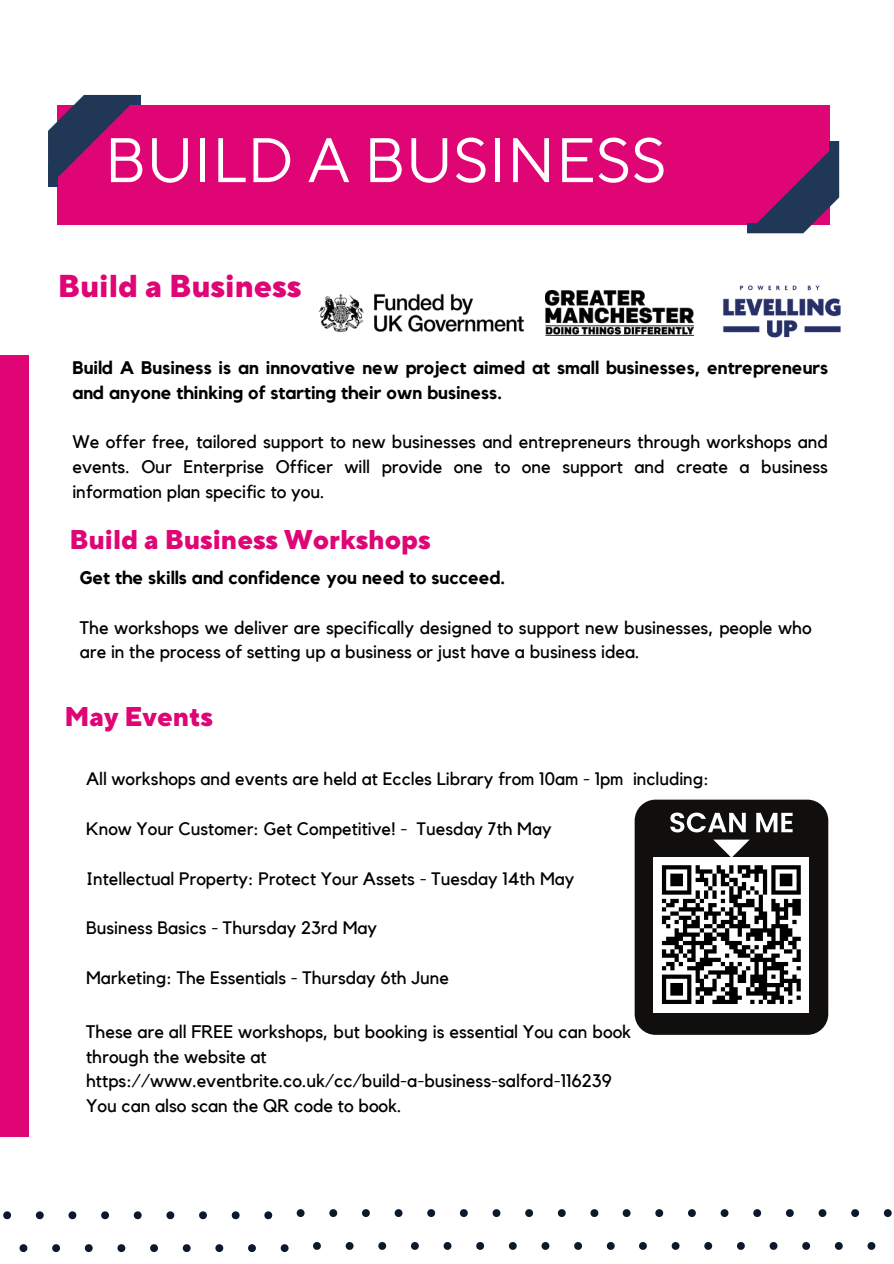
<style>
.page{position:relative;width:894px;height:1264px;background:#fff}
.page>*{position:absolute;margin:0;border:0;box-sizing:border-box;transform-origin:0 0}
.t1{font:62.7px "TT Norms Pro";color:#fff}
.t2{font:800 31.5px "TT Norms Pro";color:#df0575}
.t3{font:800 27px "TT Norms Pro";color:#df0575}
.t4{font:18.15px/24.8px "Kollektif";color:#000}
.t5{font:700 18.15px/24.8px "Kollektif";color:#000}
.t6{font:18px "Kollektif";color:#000}
</style>
<div class="page">
<div style="left:58px;top:104px;width:771px;height:120px;background:#df0575"></div>
<div style="left:0;top:356px;width:29px;height:780px;background:#df0575"></div>
<svg style="left:3px;top:1211px;width:8px;height:8px"></svg>
<svg style="left:36px;top:1211px;width:8px;height:8px"></svg>
<svg style="left:68px;top:1211px;width:8px;height:8px"></svg>
<svg style="left:101px;top:1211px;width:8px;height:8px"></svg>
<svg style="left:134px;top:1211px;width:8px;height:8px"></svg>
<svg style="left:166px;top:1211px;width:8px;height:8px"></svg>
<svg style="left:199px;top:1211px;width:8px;height:8px"></svg>
<svg style="left:232px;top:1211px;width:7px;height:8px"></svg>
<svg style="left:264px;top:1211px;width:8px;height:8px"></svg>
<svg style="left:20px;top:1244px;width:7px;height:7px"></svg>
<svg style="left:52px;top:1244px;width:8px;height:7px"></svg>
<svg style="left:85px;top:1244px;width:8px;height:7px"></svg>
<svg style="left:117px;top:1244px;width:8px;height:7px"></svg>
<svg style="left:150px;top:1244px;width:8px;height:7px"></svg>
<svg style="left:183px;top:1244px;width:7px;height:7px"></svg>
<svg style="left:215px;top:1244px;width:8px;height:7px"></svg>
<svg style="left:248px;top:1244px;width:8px;height:7px"></svg>
<svg style="left:280px;top:1244px;width:8px;height:7px"></svg>
<svg style="left:296px;top:1209px;width:8px;height:7px"></svg>
<svg style="left:329px;top:1209px;width:8px;height:7px"></svg>
<svg style="left:362px;top:1209px;width:8px;height:7px"></svg>
<svg style="left:394px;top:1209px;width:8px;height:7px"></svg>
<svg style="left:427px;top:1209px;width:8px;height:7px"></svg>
<svg style="left:460px;top:1209px;width:7px;height:7px"></svg>
<svg style="left:492px;top:1209px;width:8px;height:7px"></svg>
<svg style="left:525px;top:1209px;width:8px;height:7px"></svg>
<svg style="left:557px;top:1209px;width:8px;height:7px"></svg>
<svg style="left:590px;top:1209px;width:8px;height:7px"></svg>
<svg style="left:313px;top:1242px;width:8px;height:7px"></svg>
<svg style="left:345px;top:1242px;width:8px;height:7px"></svg>
<svg style="left:378px;top:1242px;width:8px;height:7px"></svg>
<svg style="left:411px;top:1242px;width:7px;height:7px"></svg>
<svg style="left:443px;top:1242px;width:8px;height:7px"></svg>
<svg style="left:476px;top:1242px;width:8px;height:7px"></svg>
<svg style="left:508px;top:1242px;width:8px;height:7px"></svg>
<svg style="left:541px;top:1242px;width:8px;height:7px"></svg>
<svg style="left:574px;top:1242px;width:8px;height:7px"></svg>
<svg style="left:606px;top:1242px;width:8px;height:7px"></svg>
<svg style="left:622px;top:1209px;width:8px;height:7px"></svg>
<svg style="left:655px;top:1209px;width:8px;height:7px"></svg>
<svg style="left:688px;top:1209px;width:7px;height:7px"></svg>
<svg style="left:720px;top:1209px;width:8px;height:7px"></svg>
<svg style="left:753px;top:1209px;width:8px;height:7px"></svg>
<svg style="left:785px;top:1209px;width:8px;height:7px"></svg>
<svg style="left:818px;top:1209px;width:8px;height:7px"></svg>
<svg style="left:851px;top:1209px;width:7px;height:7px"></svg>
<svg style="left:883px;top:1209px;width:8px;height:7px"></svg>
<svg style="left:639px;top:1242px;width:7px;height:7px"></svg>
<svg style="left:671px;top:1242px;width:8px;height:7px"></svg>
<svg style="left:704px;top:1242px;width:8px;height:7px"></svg>
<svg style="left:737px;top:1242px;width:7px;height:7px"></svg>
<svg style="left:769px;top:1242px;width:8px;height:7px"></svg>
<svg style="left:802px;top:1242px;width:7px;height:7px"></svg>
<svg style="left:834px;top:1242px;width:8px;height:7px"></svg>
<svg style="left:867px;top:1242px;width:8px;height:7px"></svg>
<svg style="left:48px;top:95px;width:92px;height:92px"></svg>
<svg style="left:746px;top:141px;width:92px;height:92px"></svg>
<svg style="left:634px;top:799px;width:194px;height:235px;background:#282726"></svg>
<div style="left:653px;top:856px;width:156px;height:156px;background:#fff"></div>
<svg style="left:661px;top:865px;width:140px;height:139px"></svg>
<img style="left:545px;top:290px;width:148px;height:45px">
<img style="left:318px;top:294px;width:207px;height:38px">
<img style="left:693px;top:285px;width:148px;height:53px">
<p class="t1" style="left:104px;top:122px;width:563px">BUILD A BUSINESS</p>
<p class="t2" style="left:58px;top:267px;width:245px">Build a Business</p>
<h2 class="t5" style="left:72px;top:356px;width:756px">Build A Business is an innovative new project aimed at small businesses, entrepreneurs and anyone thinking of starting their own business.</h2>
<p class="t4" style="left:72px;top:430px;width:756px;text-align:justify">We offer free, tailored support to new businesses and entrepreneurs through workshops and events. Our Enterprise Officer will provide one to one support and create a business information plan specific to you.</p>
<p class="t3" style="left:69px;top:523px;width:363px">Build a Business Workshops</p>
<h1 class="t5" style="left:80px;top:566px;width:426px">Get the skills and confidence you need to succeed.</h1>
<p class="t4" style="left:80px;top:615px;width:733px">The workshops we deliver are specifically designed to support new businesses, people who are in the process of setting up a business or just have a business idea.</p>
<h4 class="t3" style="left:64px;top:700px;width:150px">May Events</h4>
<p class="t6" style="left:86px;top:771px;width:624px">All workshops and events are held at Eccles Library from 10am - 1pm including:</p>
<h3 class="t6" style="left:86px;top:820px;width:467px">Know Your Customer: Get Competitive! - Tuesday 7th May</h3>
<p class="t6" style="left:86px;top:870px;width:489px">Intellectual Property: Protect Your Assets - Tuesday 14th May</p>
<p class="t6" style="left:86px;top:919px;width:292px">Business Basics - Thursday 23rd May</p>
<p class="t6" style="left:86px;top:969px;width:364px">Marketing: The Essentials - Thursday 6th June</p>
<p class="t4" style="left:86px;top:1019px;width:546px">These are all FREE workshops, but booking is essential You can book through the website at</p>
<p class="t4" style="left:86px;top:1069px;width:527px">https://www.eventbrite.co.uk/cc/build-a-business-salford-116239</p>
<p class="t4" style="left:86px;top:1094px;width:317px">You can also scan the QR code to book.</p>
</div>
